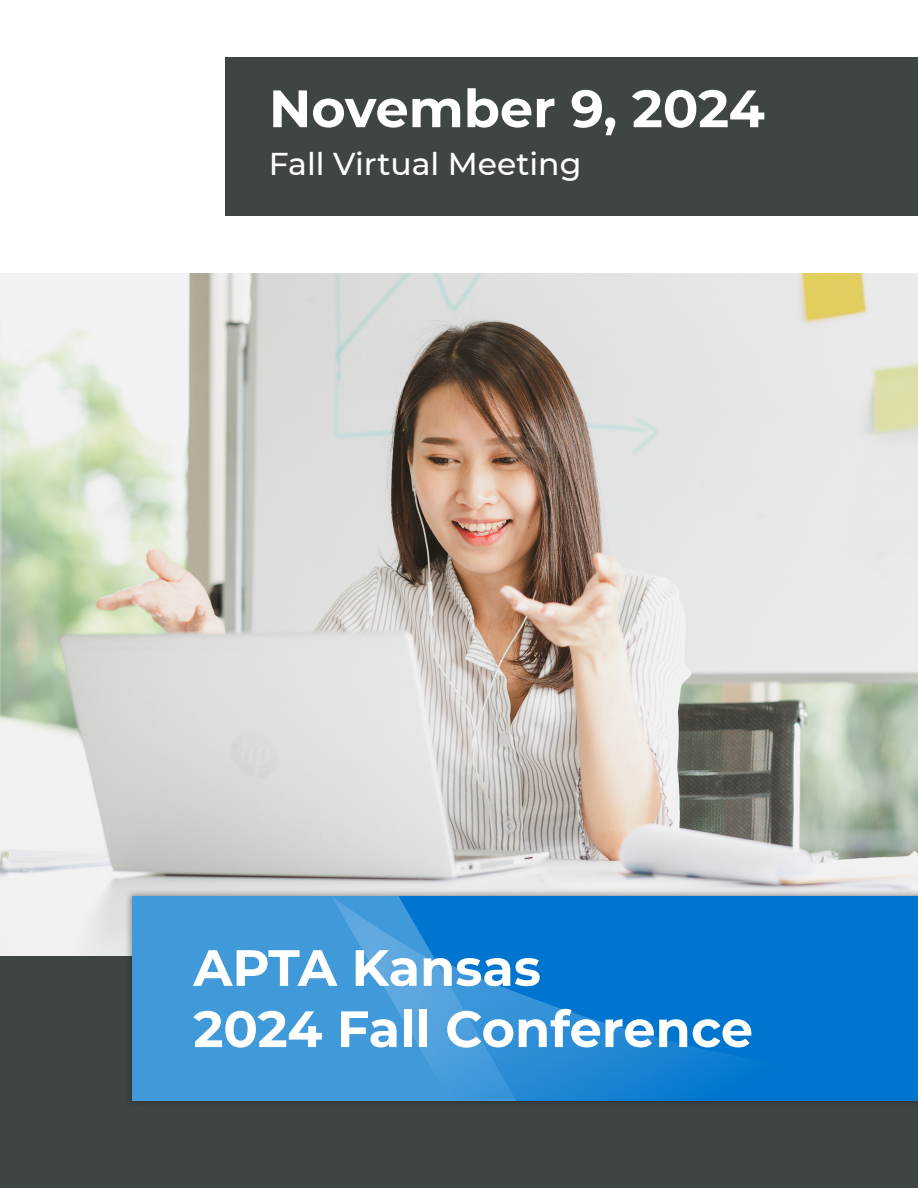
<style>
.page{position:relative;width:918px;height:1188px;background:#fff}
.page>*{position:absolute;margin:0;border:0;box-sizing:border-box;transform-origin:0 0}
.t1{font:700 52.5px "APTA Sans";color:#fff}
.t2{font:700 51px/61.2px "APTA Sans";color:#fff}
.t3{font:500 31.5px "APTA Sans";color:#fff}
</style>
<div class="page">
<img style="left:0;top:273px;width:918px;height:683px">
<div style="left:226px;top:58px;width:692px;height:158px;background:#3f4444"></div>
<div style="left:0;top:956px;width:918px;height:232px;background:#3f4444"></div>
<div style="left:125px;top:887px;width:793px;height:222px;background:#231f20;opacity:.45"></div>
<div style="left:133px;top:896px;width:785px;height:205px;background:#4099d9"></div>
<div style="left:516px;top:896px;width:402px;height:205px;background:#0075cf"></div>
<img style="left:332px;top:896px;width:210px;height:175px">
<img style="left:434px;top:957px;width:484px;height:143px">
<p class="t1" style="left:269px;top:71px;width:497px">November 9, 2024</p>
<p class="t3" style="left:269px;top:142px;width:314px">Fall Virtual Meeting</p>
<p class="t2" style="left:193px;top:935px;width:561px">APTA Kansas<br>2024 Fall Conference</p>
</div>
